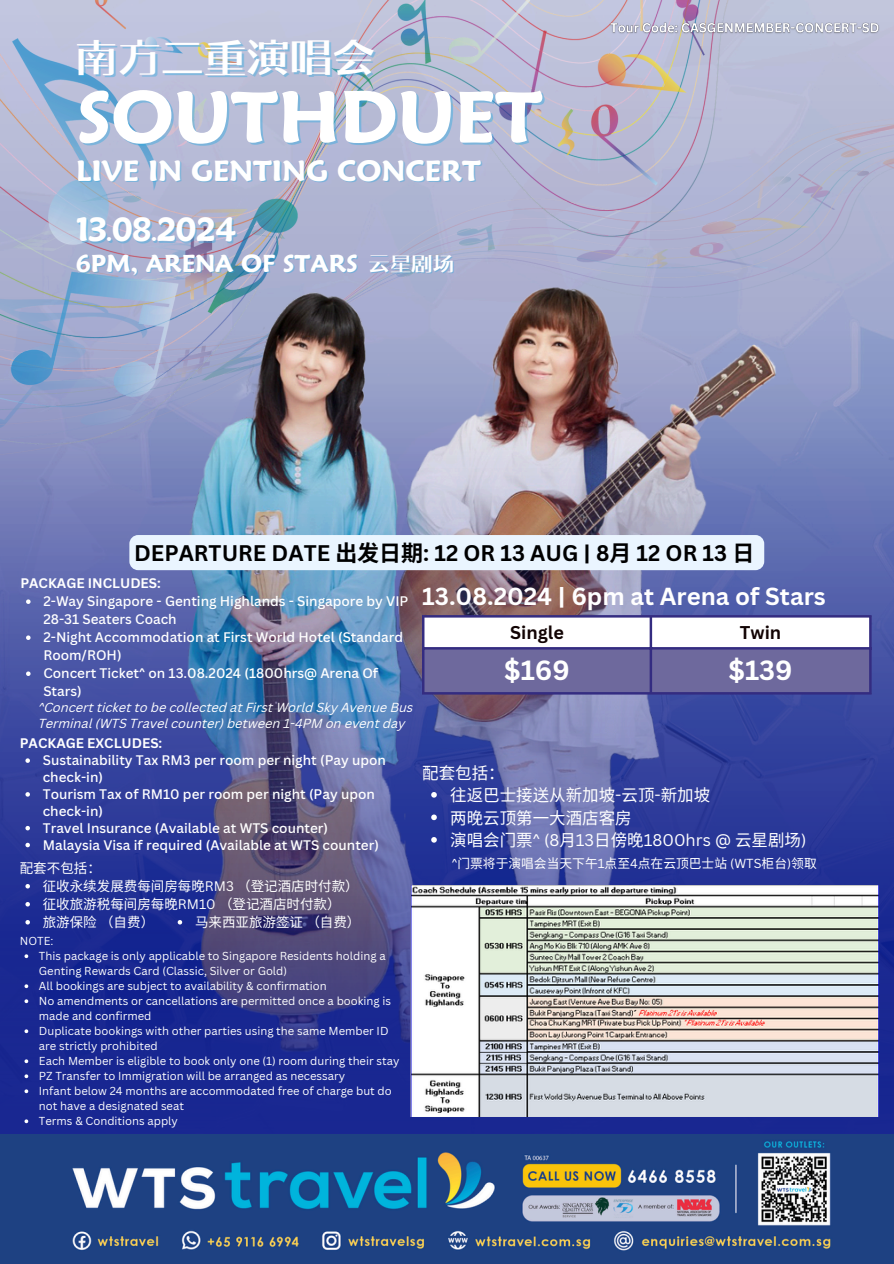
<style>
.page{position:relative;width:894px;height:1264px;background:#fff}
.page>*{position:absolute;margin:0;border:0;box-sizing:border-box;transform-origin:0 0}
.t1{font:76.5px "RTL Jozoor Regular";color:#fff}
.t2{font:47.55px "Canva Endeavor Black TC";color:#fff}
.t3{font:35.4px "RTL Jozoor Regular";color:#fff}
.t4{font:30.6px "RTL Jozoor Regular";color:#fff}
.t5{font:700 27px "Canva Sans";color:#fff}
.t6{font:25.8px "RTL Jozoor Regular";color:#fff}
.t7{font:700 24px "Canva Sans";color:#fff}
.t8{font:700 21.9px "Canva Sans";color:#000}
.t9{font:700 18px "Canva Sans";color:#120404}
.t10{font:16.5px "Noto Sans CJ Ksc";color:#fff}
.t11{font:16.5px "Canva Sans";color:#fff}
.t12{font:500 13.5px/18px "Canva Sans";color:#fff}
.t13{font:13.5px "Noto Sans CJ Ksc";color:#fff}
.t14{font:700 13.5px "Canva Sans";color:#fff}
.t15{font:italic 12.75px/15.9px "Canva Sans";color:#fff}
.t16{font:12.75px "Noto Sans CJ Ksc";color:#fff}
.t17{font:11.25px/15px "Canva Sans";color:#fff}
.s1{font-family:"Noto Sans CJ Ksc"}
.s2{font-family:"Canva Sans"}
</style>
<div class="page">
<img style="left:0;top:0;width:893px;height:326px">
<img style="left:83px;top:30px;width:726px;height:296px">
<svg style="left:0;top:326px;width:893px;height:54px;background:#9494ad"></svg>
<img style="left:0;top:380px;width:893px;height:753px">
<svg style="left:424px;top:617px;width:444px;height:75px"></svg>
<hr style="left:422px;top:617px;width:2px;height:75px;background:#342c81">
<hr style="left:649px;top:617px;width:3px;height:75px;background:#342c81">
<hr style="left:868px;top:617px;width:3px;height:75px;background:#342c81">
<hr style="left:422px;top:615px;width:449px;height:2px;background:#342c81">
<hr style="left:422px;top:647px;width:449px;height:2px;background:#342c81">
<hr style="left:422px;top:692px;width:449px;height:2px;background:#342c81">
<img style="left:410px;top:885px;width:468px;height:231px">
<svg style="left:26px;top:599px;width:5px;height:5px"></svg>
<svg style="left:26px;top:635px;width:5px;height:5px"></svg>
<svg style="left:26px;top:671px;width:5px;height:5px"></svg>
<svg style="left:25px;top:758px;width:5px;height:5px"></svg>
<svg style="left:25px;top:792px;width:5px;height:4px"></svg>
<svg style="left:25px;top:826px;width:5px;height:4px"></svg>
<svg style="left:25px;top:842px;width:5px;height:5px"></svg>
<svg style="left:24px;top:954px;width:4px;height:4px"></svg>
<svg style="left:24px;top:984px;width:4px;height:4px"></svg>
<svg style="left:24px;top:999px;width:4px;height:4px"></svg>
<svg style="left:24px;top:1029px;width:4px;height:4px"></svg>
<svg style="left:24px;top:1059px;width:4px;height:4px"></svg>
<svg style="left:24px;top:1074px;width:4px;height:4px"></svg>
<svg style="left:24px;top:1089px;width:4px;height:4px"></svg>
<svg style="left:24px;top:1119px;width:4px;height:4px"></svg>
<svg style="left:25px;top:884px;width:5px;height:4px"></svg>
<svg style="left:25px;top:902px;width:5px;height:4px"></svg>
<svg style="left:25px;top:920px;width:5px;height:4px"></svg>
<svg style="left:178px;top:920px;width:4px;height:4px"></svg>
<svg style="left:431px;top:792px;width:5px;height:5px"></svg>
<svg style="left:431px;top:814px;width:5px;height:6px"></svg>
<svg style="left:431px;top:837px;width:5px;height:5px"></svg>
<img style="left:607px;top:18px;width:275px;height:19px">
<img style="left:0;top:1133px;width:893px;height:130px">
<div style="left:129px;top:535px;width:635px;height:35px;background:#eaf5ff;border-radius:9px"></div>
<p class="t2" style="left:75px;top:33px;width:301px">南方二重演唱会</p>
<p class="t1" style="left:77px;top:49px;width:466px">SOUTHDUET</p>
<p class="t4" style="left:76px;top:143px;width:406px">LIVE IN GENTING CONCERT</p>
<p class="t3" style="left:76px;top:198px;width:162px">13.08.2024</p>
<p class="t6" style="left:76px;top:240px;width:380px">6PM, ARENA OF STARS <sub>云星剧场</sub></p>
<p class="t8" style="left:134px;top:537px;width:614px">DEPARTURE DATE <span class="s1">出发日期</span>: 12 OR 13 AUG | 8<span class="s1">月</span> 12 OR 13 <span class="s1">日</span></p>
<p class="t14" style="left:20px;top:573px;width:142px">PACKAGE INCLUDES:</p>
<p class="t12" style="left:43px;top:592px;width:366px">2-Way Singapore - Genting Highlands - Singapore by VIP<br>28-31 Seaters Coach<br>2-Night Accommodation at First World Hotel (Standard<br>Room/ROH)<br>Concert Ticket^ on 13.08.2024 (1800hrs@ Arena Of<br>Stars)</p>
<p class="t15" style="left:38px;top:700px;width:376px">^Concert ticket to be collected at First World Sky Avenue Bus<br>Terminal (WTS Travel counter) between 1-4PM on event day</p>
<p class="t14" style="left:20px;top:733px;width:144px">PACKAGE EXCLUDES:</p>
<p class="t12" style="left:43px;top:751px;width:344px;line-height:16.8px">Sustainability Tax RM3 per room per night (Pay upon check-in)<br>Tourism Tax of RM10 per room per night (Pay upon check-in)<br>Travel Insurance (Available at WTS counter)<br>Malaysia Visa if required (Available at WTS counter)</p>
<p class="t13" style="left:20px;top:857px;width:83px">配套不包括：</p>
<p class="t13" style="left:43px;top:875px;width:317px">征收永续发展费每间房每晚<span class="s2">RM3</span> （登记酒店时付款）</p>
<p class="t13" style="left:43px;top:893px;width:299px">征收旅游税每间房每晚<span class="s2">RM10</span> （登记酒店时付款）</p>
<p class="t13" style="left:43px;top:911px;width:113px">旅游保险（自费）</p>
<p class="t13" style="left:195px;top:911px;width:167px">马来西亚旅游签证（自费）</p>
<p class="t17" style="left:39px;top:933px;width:362px;text-indent:-19px">NOTE:<br>This package is only applicable to Singapore Residents holding a Genting Rewards Card (Classic, Silver or Gold)<br>All bookings are subject to availability &amp; confirmation<br>No amendments or cancellations are permitted once a booking is made and confirmed<br>Duplicate bookings with other parties using the same Member ID are strictly prohibited<br>Each Member is eligible to book only one (1) room during their stay PZ Transfer to Immigration will be arranged as necessary<br>Infant below 24 months are accommodated free of charge but do not have a designated seat<br>Terms &amp; Conditions apply</p>
<p class="t7" style="left:422px;top:579px;width:405px">13.08.2024 | 6pm at Arena of Stars</p>
<h2 class="t9" style="left:510px;top:619px;width:55px">Single</h2>
<h1 class="t9" style="left:739px;top:619px;width:43px">Twin</h1>
<h4 class="t5" style="left:504px;top:651px;width:67px">$169</h4>
<h3 class="t5" style="left:728px;top:651px;width:66px">$139</h3>
<h6 class="t10" style="left:422px;top:759px;width:84px">配套包括：</h6>
<p class="t10" style="left:450px;top:781px;width:261px">往返巴士接送从新加坡<span class="s2">-</span>云顶<span class="s2">-</span>新加坡</p>
<p class="t10" style="left:450px;top:804px;width:183px">两晚云顶第一大酒店客房</p>
<p class="t11" style="left:450px;top:828px;width:357px"><span class="s1">演唱会门票</span>^ (8<span class="s1">月</span> 13<span class="s1">日傍晚</span>1800hrs @ <span class="s1">云星剧场</span>)</p>
<p class="t16" style="left:451px;top:853px;width:366px"><span class="s2">^</span>门票将于演唱会当天下午<span class="s2">1</span>点至<span class="s2">4</span>点在云顶巴士站 <span class="s2">(WTS</span>柜台<span class="s2">)</span>领取</p>
</div>
